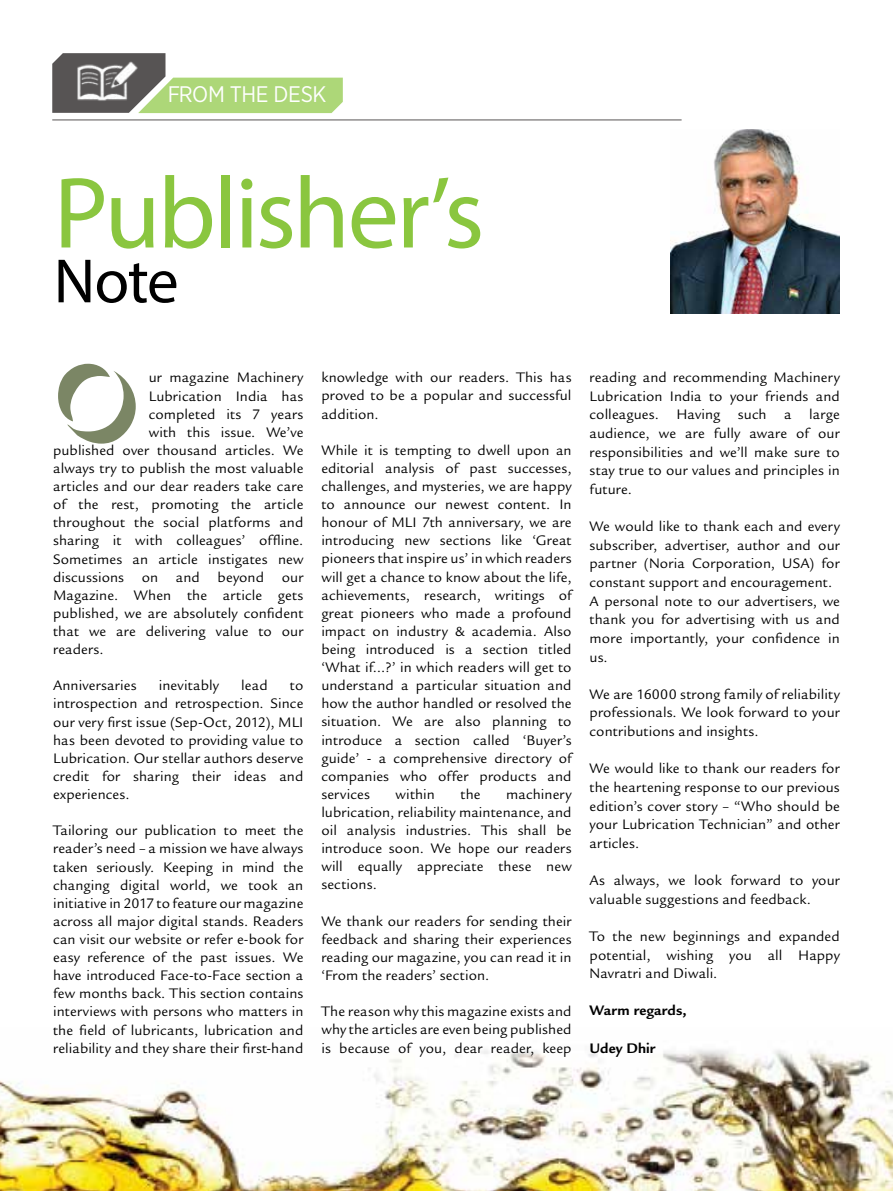
<style>
.page{position:relative;width:893px;height:1191px;background:#fff}
.page>*{position:absolute;margin:0;border:0;box-sizing:border-box;transform-origin:0 0}
.t1{font:109.35px "Ultra Shadow";color:#7b8665}
.t2{font:102px "Myriad Pro";letter-spacing:-.025em;color:#8ac63f}
.t3{font:63px "Myriad Pro";color:#000}
.t4{font:22.5px "Gotham Narrow";letter-spacing:-.02em;color:#fff}
.t5{font:15px/18.1px "Legacy Sans Std";letter-spacing:.005em;color:#000;text-align:justify}
.t6{font:700 15px "Legacy Sans Std";letter-spacing:.005em;color:#000}
</style>
<div class="page">
<img style="left:0;top:1048px;width:893px;height:143px">
<img style="left:671px;top:129px;width:169px;height:184px">
<svg style="left:52px;top:53px;width:291px;height:60px"></svg>
<hr style="left:52px;top:120px;width:630px;height:1px;background:#575454">
<img style="left:73px;top:59px;width:67px;height:48px">
<h3 class="t4" style="left:167px;top:81px;width:161px">FROM THE DESK</h3>
<h2 class="t2" style="left:54px;top:150px;width:432px">Publisher’s</h2>
<h3 class="t3" style="left:54px;top:242px;width:126px">Note</h3>
<h1 class="t1" style="left:53px;top:331px;width:88px">O</h1>
<p class="t5" style="left:149px;top:369px;width:156px">ur magazine Machinery</p>
<p class="t5" style="left:149px;top:387px;width:156px">Lubrication India has</p>
<p class="t5" style="left:149px;top:405px;width:156px">completed its 7 years</p>
<p class="t5" style="left:149px;top:423px;width:156px">with this issue. We’ve</p>
<p class="t5" style="left:53px;top:441px;width:252px">published over thousand articles. We</p>
<p class="t5" style="left:53px;top:459px;width:252px">always try to publish the most valuable</p>
<p class="t5" style="left:53px;top:477px;width:252px">articles and our dear readers take care</p>
<p class="t5" style="left:53px;top:495px;width:252px">of the rest, promoting the article</p>
<p class="t5" style="left:53px;top:514px;width:252px">throughout the social platforms and</p>
<p class="t5" style="left:53px;top:532px;width:252px">sharing it with colleagues’ offline.</p>
<p class="t5" style="left:53px;top:550px;width:252px">Sometimes an article instigates new</p>
<p class="t5" style="left:53px;top:568px;width:252px">discussions on and beyond our</p>
<p class="t5" style="left:53px;top:586px;width:252px">Magazine. When the article gets</p>
<p class="t5" style="left:53px;top:604px;width:252px">published, we are absolutely confident</p>
<p class="t5" style="left:53px;top:622px;width:252px">that we are delivering value to our</p>
<p class="t5" style="left:53px;top:640px;width:52px">readers.</p>
<p class="t5" style="left:53px;top:676px;width:85px">Anniversaries</p>
<p class="t5" style="left:159px;top:676px;width:62px">inevitably</p>
<p class="t5" style="left:241px;top:676px;width:28px">lead</p>
<p class="t5" style="left:53px;top:676px;width:252px;text-indent:237px">to introspection and retrospection. Since our very first issue (Sep-Oct, 2012), MLI has been devoted to providing value to Lubrication. Our stellar authors deserve credit for sharing their ideas and experiences.</p>
<p class="t5" style="left:53px;top:821px;width:252px">Tailoring our publication to meet the reader’s need – a mission we have always taken seriously. Keeping in mind the changing digital world, we took an initiative in 2017 to feature our magazine across all major digital stands. Readers can visit our website or refer e-book for easy reference of the past issues. We have introduced Face-to-Face section a few months back. This section contains interviews with persons who matters in the field of lubricants, lubrication and reliability and they share their first-hand</p>
<p class="t5" style="left:321px;top:369px;width:252px">knowledge with our readers. This has proved to be a popular and successful addition.</p>
<p class="t5" style="left:321px;top:441px;width:252px">While it is tempting to dwell upon an editorial analysis of past successes, challenges, and mysteries, we are happy to announce our newest content. In honour of MLI 7th anniversary, we are introducing new sections like ‘Great pioneers that inspire us’ in which readers will get a chance to know about the life, achievements, research, writings of great pioneers who made a profound impact on industry &amp; academia. Also being introduced is a section titled ‘What if…?’ in which readers will get to understand a particular situation and how the author handled or resolved the situation. We are also planning to introduce a section called ‘Buyer’s guide’ - a comprehensive directory of companies who offer products and services</p>
<p class="t5" style="left:321px;top:785px;width:252px;text-indent:185px">machinery lubrication, reliability maintenance, and oil analysis industries. This shall be introduce soon. We hope our readers will equally appreciate these new sections.</p>
<p class="t5" style="left:321px;top:912px;width:252px">We thank our readers for sending their feedback and sharing their experiences reading our magazine, you can read it in ‘From the readers’ section.</p>
<p class="t5" style="left:321px;top:1002px;width:252px">The reason why this magazine exists and why the articles are even being published is because of you, dear reader, keep</p>
<p class="t5" style="left:396px;top:785px;width:41px">within</p>
<p class="t5" style="left:461px;top:785px;width:21px">the</p>
<p class="t5" style="left:590px;top:368px;width:252px;line-height:18.6px">reading and recommending Machinery Lubrication India to your friends and colleagues. Having such a large audience, we are fully aware of our responsibilities and we’ll make sure to stay true to our values and principles in future.</p>
<p class="t5" style="left:590px;top:517px;width:252px;line-height:18.6px;text-align:left">We would like to thank each and every subscriber, advertiser, author and our partner (Noria Corporation, USA) for constant support and encouragement.<br>A personal note to our advertisers, we thank you for advertising with us and more importantly, your confidence in us.</p>
<p class="t5" style="left:590px;top:685px;width:252px;line-height:18.6px">We are 16000 strong family of reliability professionals. We look forward to your contributions and insights.</p>
<p class="t5" style="left:590px;top:759px;width:252px;line-height:18.6px">We would like to thank our readers for the heartening response to our previous edition’s cover story – “Who should be your Lubrication Technician” and other articles.</p>
<p class="t5" style="left:590px;top:871px;width:252px;line-height:18.6px">As always, we look forward to your valuable suggestions and feedback.</p>
<p class="t5" style="left:590px;top:927px;width:252px;line-height:18.6px">To the new beginnings and expanded potential, wishing you all Happy Navratri and Diwali.</p>
<p class="t6" style="left:590px;top:1002px;width:98px">Warm regards,</p>
<p class="t6" style="left:590px;top:1039px;width:67px">Udey Dhir</p>
</div>
